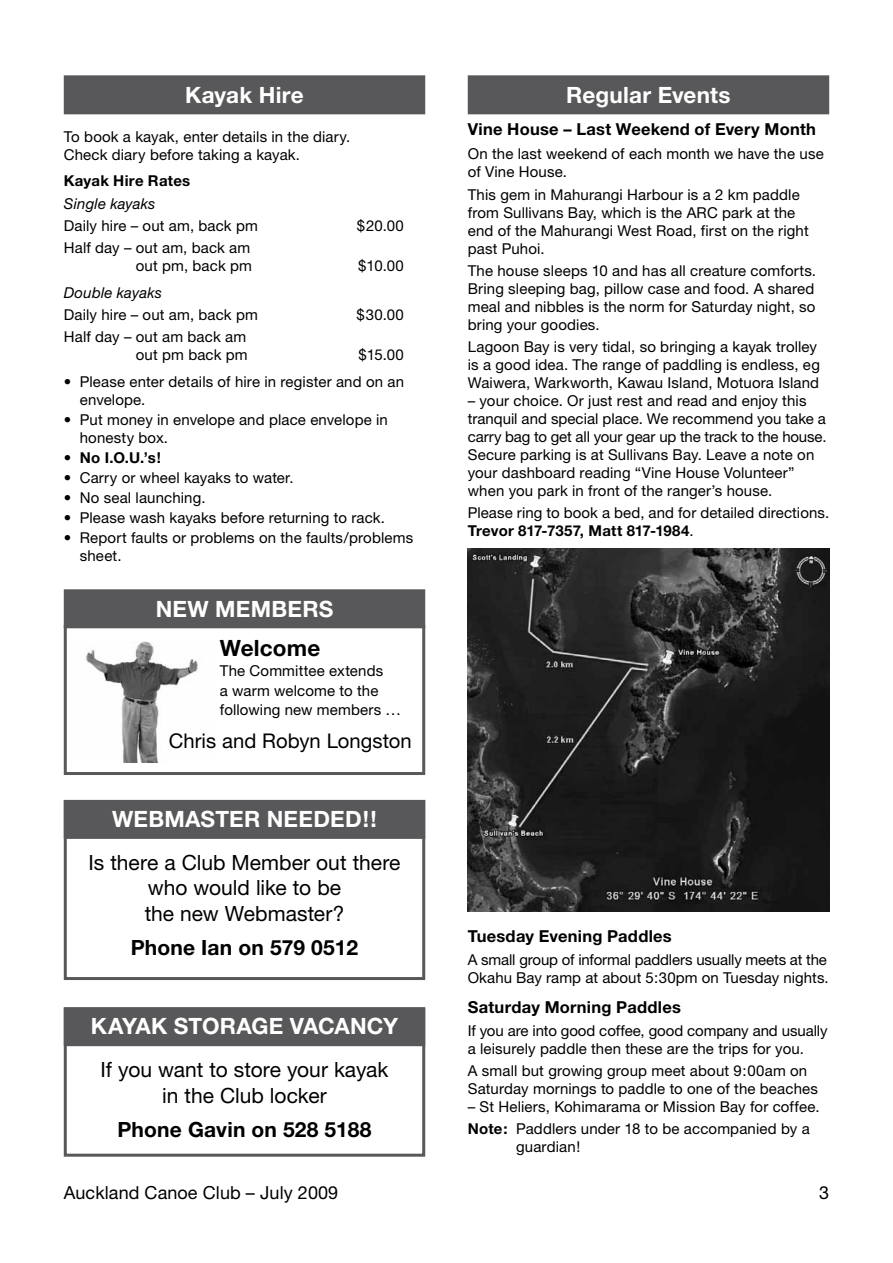
<style>
.page{position:relative;width:893px;height:1263px;background:#fff}
.page>*{position:absolute;margin:0;border:0;box-sizing:border-box;transform-origin:0 0}
.t1{font:700 22.5px "Helvetica Neue";letter-spacing:.01em;color:#fff}
.t2{font:700 22.5px "Helvetica Neue";letter-spacing:.01em;color:#000}
.t3{font:21px/25.5px "Helvetica Neue";color:#000;text-align:center}
.t4{font:700 21px "Helvetica Neue";letter-spacing:.005em;color:#000}
.t5{font:20.25px "Helvetica Neue";color:#000}
.t6{font:18px "Helvetica Neue";letter-spacing:.005em;color:#000}
.t7{font:700 16.5px "Helvetica Neue";letter-spacing:.015em;color:#000}
.t8{font:15px/18px "Helvetica Neue";letter-spacing:.01em;color:#000}
.t9{font:700 15px "Helvetica Neue";letter-spacing:.015em;color:#000}
.t10{font:italic 15px "Helvetica Neue";letter-spacing:.01em;color:#000}
.s1{font-weight:700}
</style>
<div class="page">
<div style="left:64px;top:75px;width:361px;height:39px;background:#58585a"></div>
<div style="left:468px;top:75px;width:361px;height:39px;background:#58585a"></div>
<img style="left:468px;top:548px;width:361px;height:363px">
<div style="left:64px;top:800px;width:361px;height:180px;border:3px solid #58585a"></div>
<div style="left:64px;top:800px;width:361px;height:39px;background:#58585a"></div>
<div style="left:64px;top:1008px;width:361px;height:149px;border:3px solid #58585a"></div>
<div style="left:64px;top:1007px;width:361px;height:39px;background:#58585a"></div>
<img style="left:85px;top:641px;width:113px;height:122px">
<div style="left:64px;top:625px;width:361px;height:150px;border:3px solid #58585a"></div>
<div style="left:64px;top:589px;width:361px;height:39px;background:#58585a"></div>
<h1 class="t1" style="left:185px;top:81px;width:120px">Kayak Hire</h1>
<p class="t8" style="left:64px;top:127px;width:288px">To book a kayak, enter details in the diary.<br>Check diary before taking a kayak.</p>
<p class="t9" style="left:64px;top:172px;width:128px">Kayak Hire Rates</p>
<p class="t10" style="left:64px;top:194px;width:93px">Single kayaks</p>
<p class="t8" style="left:64px;top:216px;width:196px">Daily hire – out am, back pm</p>
<p class="t8" style="left:357px;top:216px;width:49px">$20.00</p>
<p class="t8" style="left:64px;top:239px;width:190px;text-align:right">Half day – out am, back am out pm, back pm</p>
<p class="t8" style="left:358px;top:257px;width:47px">$10.00</p>
<p class="t10" style="left:64px;top:283px;width:100px">Double kayaks</p>
<p class="t8" style="left:64px;top:305px;width:196px">Daily hire – out am, back pm</p>
<p class="t8" style="left:356px;top:305px;width:49px">$30.00</p>
<p class="t8" style="left:64px;top:328px;width:186px;text-align:right">Half day – out am back am out pm back pm</p>
<p class="t8" style="left:358px;top:346px;width:47px">$15.00</p>
<p class="t8" style="left:80px;top:372px;width:326px;text-indent:-16px">• Please enter details of hire in register and on an envelope.</p>
<p class="t8" style="left:80px;top:410px;width:310px;text-indent:-16px">• Put money in envelope and place envelope in honesty box.</p>
<p class="t9" style="left:64px;top:448px;width:99px">• No I.O.U.’s!</p>
<p class="t8" style="left:64px;top:468px;width:231px">• Carry or wheel kayaks to water.</p>
<p class="t8" style="left:64px;top:489px;width:143px">• No seal launching.</p>
<p class="t8" style="left:64px;top:509px;width:323px">• Please wash kayaks before returning to rack.</p>
<p class="t8" style="left:80px;top:529px;width:335px;text-indent:-16px">• Report faults or problems on the faults/problems sheet.</p>
<h1 class="t1" style="left:156px;top:595px;width:179px">NEW MEMBERS</h1>
<h1 class="t2" style="left:220px;top:634px;width:102px">Welcome</h1>
<p class="t8" style="left:220px;top:661px;width:182px;line-height:19.5px">The Committee extends<br>a warm welcome to the following new members ...</p>
<h3 class="t5" style="left:169px;top:729px;width:244px">Chris and Robyn Longston</h3>
<h1 class="t1" style="left:112px;top:805px;width:266px">WEBMASTER NEEDED!!</h1>
<h2 class="t3" style="left:88px;top:849px;width:314px">Is there a Club Member out there who would like to be<br>the new Webmaster?</h2>
<h2 class="t4" style="left:131px;top:934px;width:229px">Phone Ian on 579 0512</h2>
<h1 class="t1" style="left:91px;top:1012px;width:309px">KAYAK STORAGE VACANCY</h1>
<h2 class="t3" style="left:101px;top:1056px;width:289px">If you want to store your kayak in the Club locker</h2>
<h2 class="t4" style="left:118px;top:1116px;width:255px">Phone Gavin on 528 5188</h2>
<h1 class="t1" style="left:566px;top:81px;width:166px">Regular Events</h1>
<p class="t7" style="left:468px;top:119px;width:350px">Vine House – Last Weekend of Every Month</p>
<p class="t8" style="left:468px;top:145px;width:357px">On the last weekend of each month we have the use of Vine House.</p>
<p class="t8" style="left:468px;top:185px;width:342px">This gem in Mahurangi Harbour is a 2 km paddle from Sullivans Bay, which is the ARC park at the end of the Mahurangi West Road, first on the right past Puhoi.</p>
<p class="t8" style="left:468px;top:261px;width:350px;text-align:justify">The house sleeps 10 and has all creature comforts.<br>Bring sleeping bag, pillow case and food. A shared meal and nibbles is the norm for Saturday night, so bring your goodies.</p>
<p class="t8" style="left:468px;top:337px;width:354px">Lagoon Bay is very tidal, so bringing a kayak trolley is a good idea. The range of paddling is endless, eg<br>Waiwera, Warkworth, Kawau Island, Motuora Island</p>
<p class="t8" style="left:468px;top:391px;width:360px">– your choice. Or just rest and read and enjoy this tranquil and special place. We recommend you take a carry bag to get all your gear up the track to the house.<br>Secure parking is at Sullivans Bay. Leave a note on your dashboard reading “Vine House Volunteer” when you park in front of the ranger’s house.</p>
<p class="t8" style="left:468px;top:504px;width:363px">Please ring to book a bed, and for detailed directions.<br><span class="s1">Trevor 817-7357, Matt 817-1984</span>.</p>
<p class="t7" style="left:468px;top:926px;width:206px">Tuesday Evening Paddles</p>
<p class="t8" style="left:468px;top:950px;width:362px">A small group of informal paddlers usually meets at the<br>Okahu Bay ramp at about 5:30pm on Tuesday nights.</p>
<p class="t7" style="left:468px;top:997px;width:215px">Saturday Morning Paddles</p>
<p class="t8" style="left:468px;top:1021px;width:361px">If you are into good coffee, good company and usually a leisurely paddle then these are the trips for you.</p>
<p class="t8" style="left:468px;top:1061px;width:352px">A small but growing group meet about 9:00am on<br>Saturday mornings to paddle to one of the beaches</p>
<p class="t8" style="left:468px;top:1095px;width:353px;line-height:22.2px">– St Heliers, Kohimarama or Mission Bay for coffee.<br><span class="s1">Note:</span> Paddlers under 18 to be accompanied by a</p>
<p class="t8" style="left:516px;top:1137px;width:66px">guardian!</p>
<p class="t6" style="left:64px;top:1182px;width:276px">Auckland Canoe Club – July 2009</p>
<p class="t6" style="left:819px;top:1182px;width:12px">3</p>
</div>
